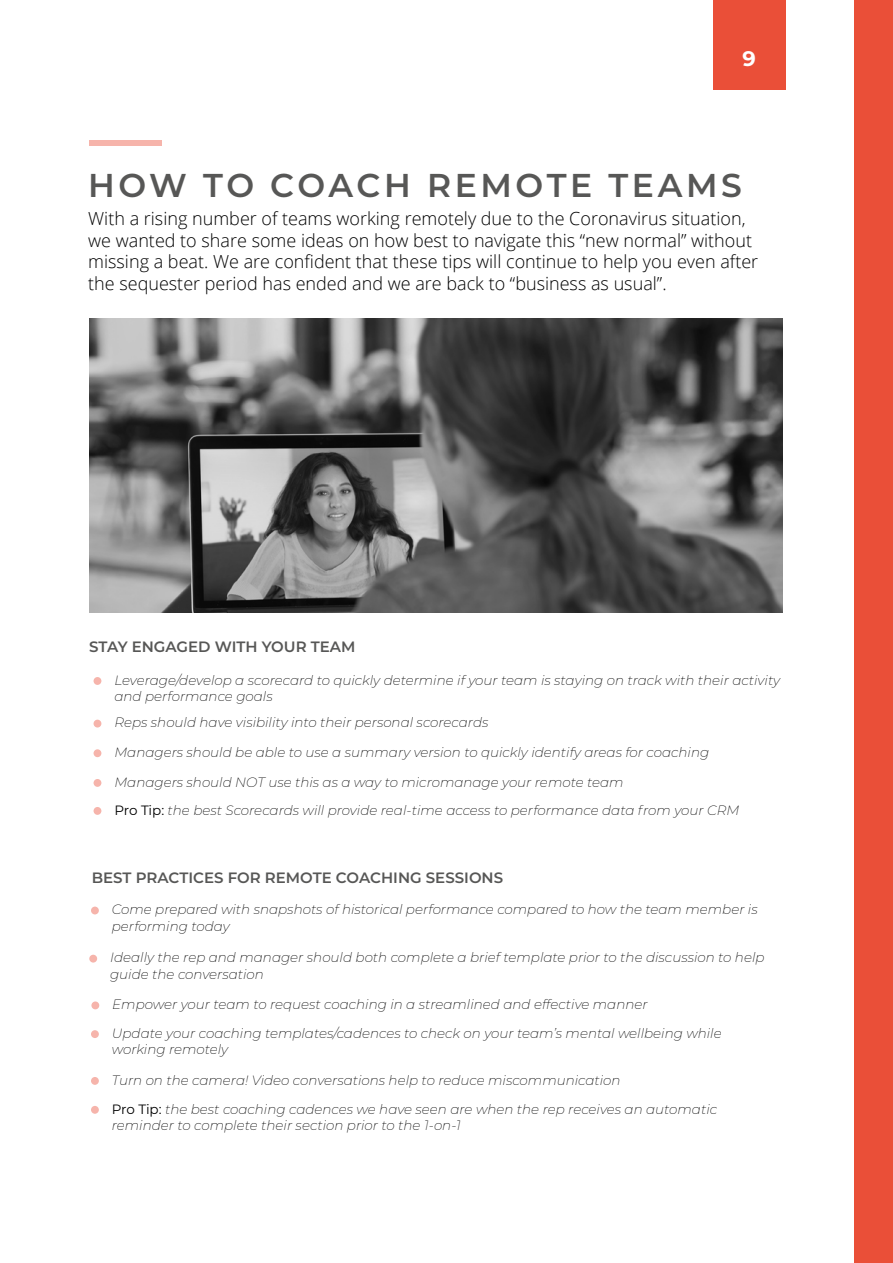
<style>
.page{position:relative;width:893px;height:1263px;background:#fff}
.page>*{position:absolute;margin:0;border:0;box-sizing:border-box;transform-origin:0 0}
.t1{font:600 33px "Montserrat";letter-spacing:.11em;color:#575756}
.t2{font:700 21px "Montserrat";color:#fff}
.t3{font:300 18px/21.6px "Open Sans";color:#000}
.t4{font:600 15px "Montserrat";color:#575756}
.t5{font:italic 200 13.5px/16.2px "Montserrat";color:#000}
.s1{font-weight:400;font-style:normal}
</style>
<div class="page">
<div style="left:713px;top:0;width:73px;height:90px;background:#ea4f38"></div>
<div style="left:855px;top:0;width:38px;height:1263px;background:#ea4f38"></div>
<div style="left:89px;top:140px;width:73px;height:5px;background:#f6b4ab"></div>
<img style="left:89px;top:319px;width:693px;height:293px">
<div style="left:94px;top:677px;width:7px;height:8px;background:#f6b4ab;border-radius:50%"></div>
<div style="left:94px;top:749px;width:7px;height:8px;background:#f6b4ab;border-radius:50%"></div>
<div style="left:94px;top:779px;width:7px;height:8px;background:#f6b4ab;border-radius:50%"></div>
<div style="left:94px;top:720px;width:7px;height:7px;background:#f6b4ab;border-radius:50%"></div>
<div style="left:94px;top:807px;width:7px;height:8px;background:#f6b4ab;border-radius:50%"></div>
<div style="left:89px;top:955px;width:8px;height:7px;background:#f6b4ab;border-radius:50%"></div>
<div style="left:91px;top:1001px;width:8px;height:8px;background:#f6b4ab;border-radius:50%"></div>
<div style="left:91px;top:906px;width:8px;height:8px;background:#f6b4ab;border-radius:50%"></div>
<div style="left:91px;top:1077px;width:8px;height:8px;background:#f6b4ab;border-radius:50%"></div>
<div style="left:91px;top:1030px;width:8px;height:8px;background:#f6b4ab;border-radius:50%"></div>
<div style="left:91px;top:1106px;width:8px;height:8px;background:#f6b4ab;border-radius:50%"></div>
<h2 class="t2" style="left:743px;top:44px;width:15px">9</h2>
<h1 class="t1" style="left:88px;top:162px;width:655px">HOW TO COACH REMOTE TEAMS</h1>
<p class="t3" style="left:88px;top:207px;width:671px">With a rising number of teams working remotely due to the Coronavirus situation, we wanted to share some ideas on how best to navigate this “new normal” without missing a beat. We are confident that these tips will continue to help you even after the sequester period has ended and we are back to “business as usual”.</p>
<p class="t4" style="left:89px;top:636px;width:268px">STAY ENGAGED WITH YOUR TEAM</p>
<p class="t5" style="left:114px;top:672px;width:667px">Leverage/develop a scorecard to quickly determine if your team is staying on track with their activity and performance goals</p>
<p class="t5" style="left:114px;top:707px;width:596px;line-height:29.7px">Reps should have visibility into their personal scorecards<br>Managers should be able to use a summary version to quickly identify areas for coaching<br>Managers should NOT use this as a way to micromanage your remote team</p>
<p class="t5" style="left:114px;top:801px;width:626px"><span class="s1">Pro Tip:</span> the best Scorecards will provide real-time access to performance data from your CRM</p>
<p class="t4" style="left:92px;top:867px;width:413px">BEST PRACTICES FOR REMOTE COACHING SESSIONS</p>
<p class="t5" style="left:112px;top:901px;width:647px">Come prepared with snapshots of historical performance compared to how the team member is performing today</p>
<p class="t5" style="left:110px;top:949px;width:656px">Ideally the rep and manager should both complete a brief template prior to the discussion to help guide the conversation</p>
<p class="t5" style="left:112px;top:990px;width:611px;line-height:28.7px">Empower your team to request coaching in a streamlined and effective manner<br>Update your coaching templates/cadences to check on your team’s mental wellbeing while</p>
<p class="t5" style="left:112px;top:1041px;width:118px">working remotely</p>
<p class="t5" style="left:112px;top:1065px;width:607px;line-height:29px">Turn on the camera! Video conversations help to reduce miscommunication<br><span class="s1">Pro Tip:</span> the best coaching cadences we have seen are when the rep receives an automatic</p>
<p class="t5" style="left:112px;top:1116px;width:351px">reminder to complete their section prior to the 1-on-1</p>
</div>
